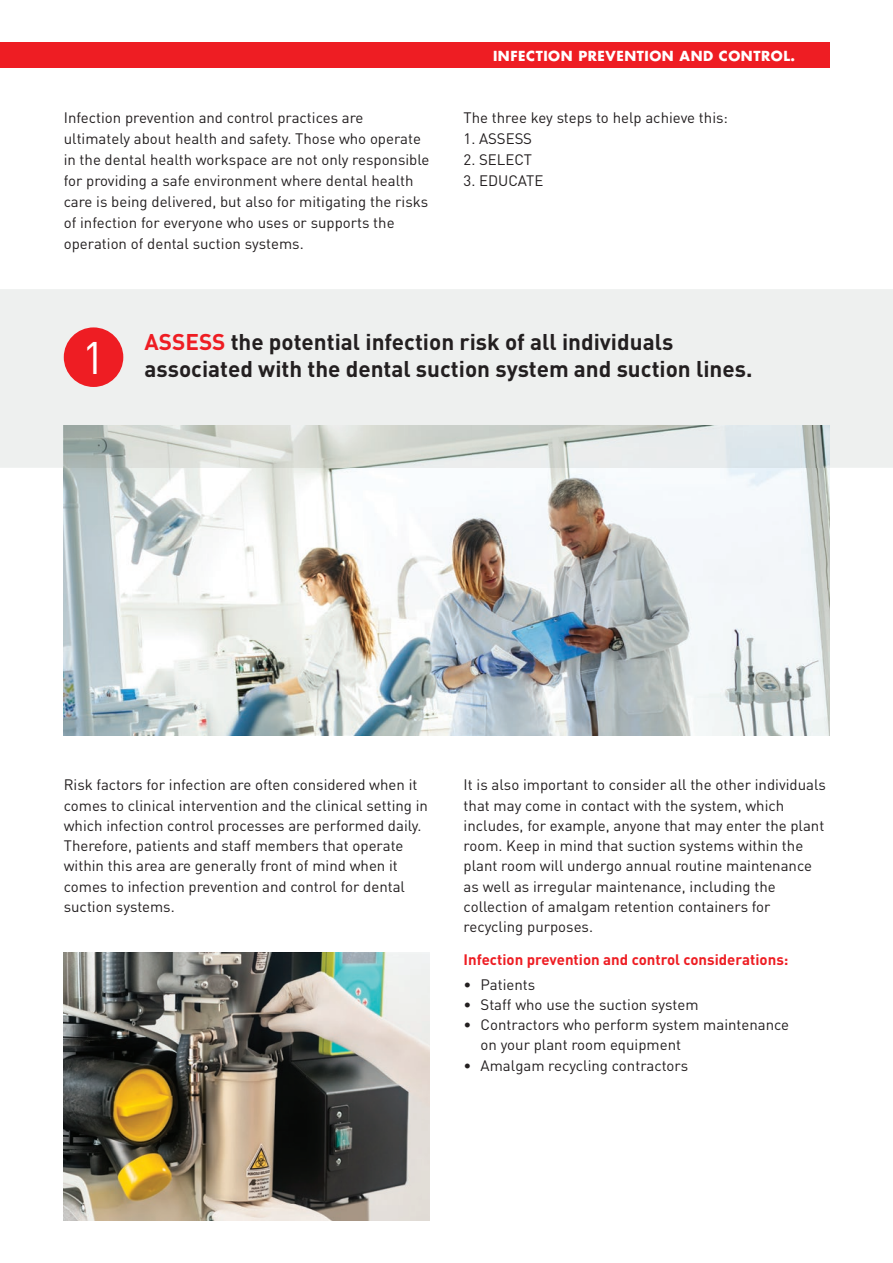
<style>
.page{position:relative;width:893px;height:1263px;background:#fff}
.page>*{position:absolute;margin:0;border:0;box-sizing:border-box;transform-origin:0 0}
.t1{font:700 22.5px/27px "DIN";color:#231f20}
.t2{font:15px/20.2px "DIN";color:#231f20}
.t3{font:700 15px "DIN";color:#ee1d23}
.t4{font:700 13.5px "Futura LT";letter-spacing:.04em;color:#fff}
.s1{color:#ee1d23}
</style>
<div class="page">
<img style="left:64px;top:468px;width:765px;height:268px">
<svg style="left:0;top:289px;width:893px;height:179px;background:#e8ebe9"></svg>
<img style="left:64px;top:952px;width:365px;height:268px">
<div style="left:0;top:43px;width:829px;height:25px;background:#ee1d23"></div>
<div style="left:64px;top:327px;width:59px;height:60px;background:#ee1d23;border-radius:50%"></div>
<p class="t4" style="left:493px;top:47px;width:304px">INFECTION PREVENTION AND CONTROL.</p>
<p class="t2" style="left:64px;top:107px;width:367px;line-height:21px">Infection prevention and control practices are ultimately about health and safety. Those who operate in the dental health workspace are not only responsible for providing a safe environment where dental health care is being delivered, but also for mitigating the risks of infection for everyone who uses or supports the operation of dental suction systems.</p>
<p class="t2" style="left:463px;top:107px;width:266px">The three key steps to help achieve this:</p>
<p class="t2" style="left:463px;top:128px;width:70px">1. ASSESS</p>
<p class="t2" style="left:463px;top:149px;width:70px">2. SELECT</p>
<p class="t2" style="left:463px;top:170px;width:81px">3. EDUCATE</p>
<h1 class="t1" style="left:82px;top:328px;width:672px;text-indent:63px"><span class="s1">ASSESS</span> the potential infection risk of all individuals<br><sup>1</sup> associated with the dental suction system and suction lines.</h1>
<p class="t2" style="left:64px;top:774px;width:366px">Risk factors for infection are often considered when it comes to clinical intervention and the clinical setting in which infection control processes are performed daily.<br>Therefore, patients and staff members that operate within this area are generally front of mind when it comes to infection prevention and control for dental suction systems.</p>
<p class="t2" style="left:464px;top:774px;width:364px">It is also important to consider all the other individuals that may come in contact with the system, which includes, for example, anyone that may enter the plant room. Keep in mind that suction systems within the plant room will undergo annual routine maintenance as well as irregular maintenance, including the collection of amalgam retention containers for recycling purposes.</p>
<p class="t3" style="left:464px;top:950px;width:326px">Infection prevention and control considerations:</p>
<p class="t2" style="left:464px;top:974px;width:73px">• Patients</p>
<p class="t2" style="left:464px;top:994px;width:236px">• Staff who use the suction system</p>
<p class="t2" style="left:481px;top:1014px;width:310px;text-indent:-17px">• Contractors who perform system maintenance on your plant room equipment</p>
<p class="t2" style="left:464px;top:1055px;width:226px">• Amalgam recycling contractors</p>
</div>
